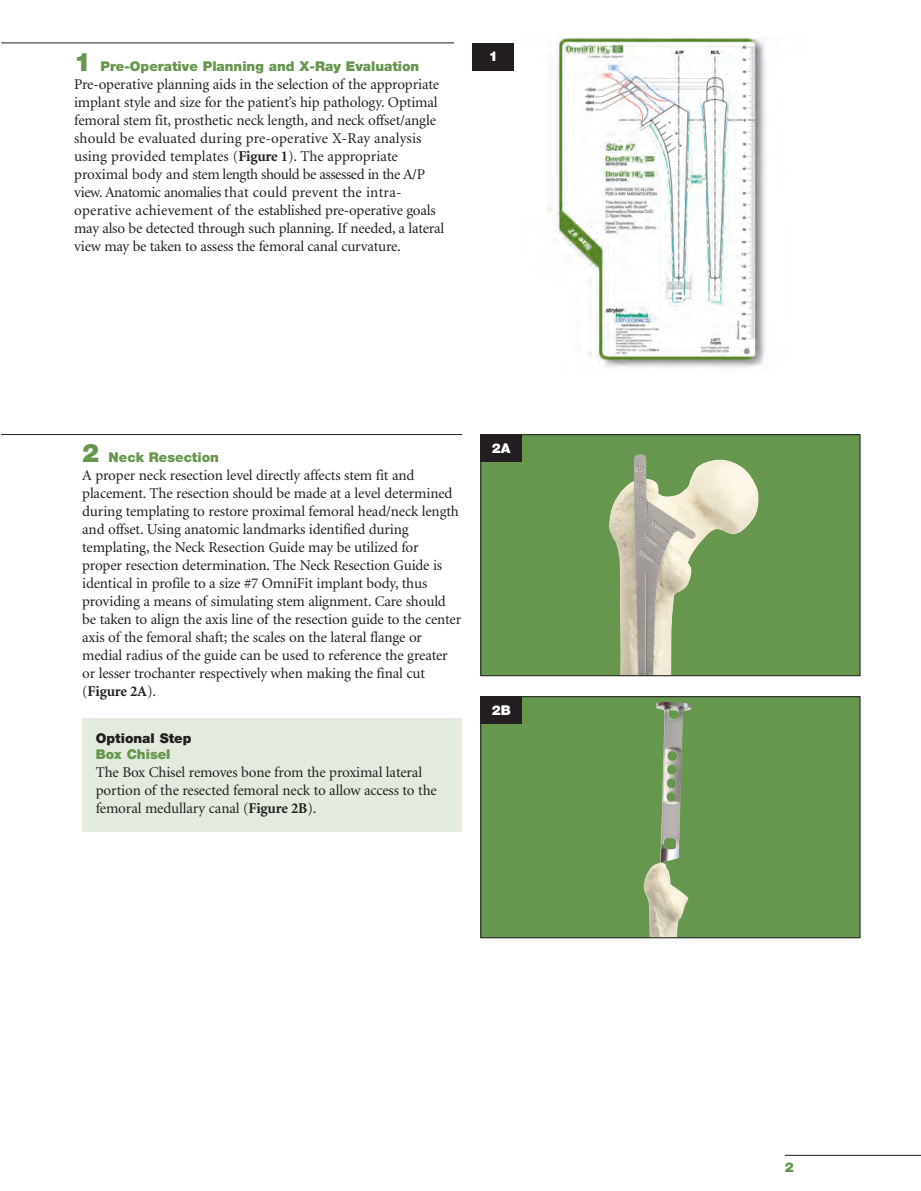
<style>
.page{position:relative;width:921px;height:1191px;background:#fff}
.page>*{position:absolute;margin:0;border:0;box-sizing:border-box;transform-origin:0 0}
.t1{font:15px/18px "Minion";letter-spacing:-.01em;color:#231f20}
.t2{font:900 13.5px "Helvetica Neue";color:#67964f}
.t3{font:900 13.5px "Helvetica Neue";color:#231f20}
.t4{font:900 13.5px "Helvetica Neue";color:#fff}
.s1{font-size:25.5px}
.s2{font-weight:700}
</style>
<div class="page">
<hr style="left:784px;top:1154px;width:136px;height:1px;background:#231f20">
<hr style="left:1px;top:434px;width:461px;height:1px;background:#231f20">
<div style="left:480px;top:434px;width:379px;height:241px;background:#67964f"></div>
<img style="left:609px;top:454px;width:149px;height:220px">
<div style="left:480px;top:434px;width:380px;height:242px;border:1px solid #231f20"></div>
<div style="left:480px;top:434px;width:42px;height:28px;background:#231f20"></div>
<div style="left:82px;top:718px;width:380px;height:113px;background:#e2ebdd"></div>
<div style="left:480px;top:696px;width:379px;height:241px;background:#67964f"></div>
<img style="left:643px;top:702px;width:48px;height:234px">
<div style="left:480px;top:696px;width:380px;height:242px;border:1px solid #231f20"></div>
<div style="left:480px;top:696px;width:42px;height:28px;background:#231f20"></div>
<img style="left:547px;top:38px;width:219px;height:330px">
<hr style="left:1px;top:43px;width:453px;height:1px;background:#231f20">
<div style="left:472px;top:43px;width:42px;height:28px;background:#231f20"></div>
<p class="t2" style="left:74px;top:61px;width:346px"><span class="s1">1</span> Pre-Operative Planning and X-Ray Evaluation</p>
<p class="t1" style="left:74px;top:76px;width:371px">Pre-operative planning aids in the selection of the appropriate implant style and size for the patient’s hip pathology. Optimal femoral stem fit, prosthetic neck length, and neck offset/angle should be evaluated during pre-operative X-Ray analysis using provided templates (<span class="s2">Figure 1</span>). The appropriate proximal body and stem length should be assessed in the A/P view. Anatomic anomalies that could prevent the intra&shy;operative achievement of the established pre-operative goals may also be detected through such planning. If needed, a lateral view may be taken to assess the femoral canal curvature.</p>
<p class="t4" style="left:488px;top:51px;width:11px">1</p>
<p class="t2" style="left:82px;top:452px;width:138px"><span class="s1">2</span> Neck Resection</p>
<p class="t1" style="left:82px;top:467px;width:380px">A proper neck resection level directly affects stem fit and placement. The resection should be made at a level determined during templating to restore proximal femoral head/neck length and offset. Using anatomic landmarks identified during templating, the Neck Resection Guide may be utilized for proper resection determination. The Neck Resection Guide is identical in profile to a size #7 OmniFit implant body, thus providing a means of simulating stem alignment. Care should be taken to align the axis line of the resection guide to the center axis of the femoral shaft; the scales on the lateral flange or medial radius of the guide can be used to reference the greater or lesser trochanter respectively when making the final cut (<span class="s2">Figure 2A</span>).</p>
<p class="t3" style="left:96px;top:733px;width:97px">Optional Step</p>
<p class="t2" style="left:96px;top:749px;width:76px">Box Chisel</p>
<p class="t1" style="left:96px;top:764px;width:342px">The Box Chisel removes bone from the proximal lateral portion of the resected femoral neck to allow access to the femoral medullary canal (<span class="s2">Figure 2B</span>).</p>
<p class="t4" style="left:492px;top:443px;width:20px">2A</p>
<p class="t4" style="left:491px;top:705px;width:20px">2B</p>
<p class="t2" style="left:784px;top:1162px;width:11px">2</p>
</div>
